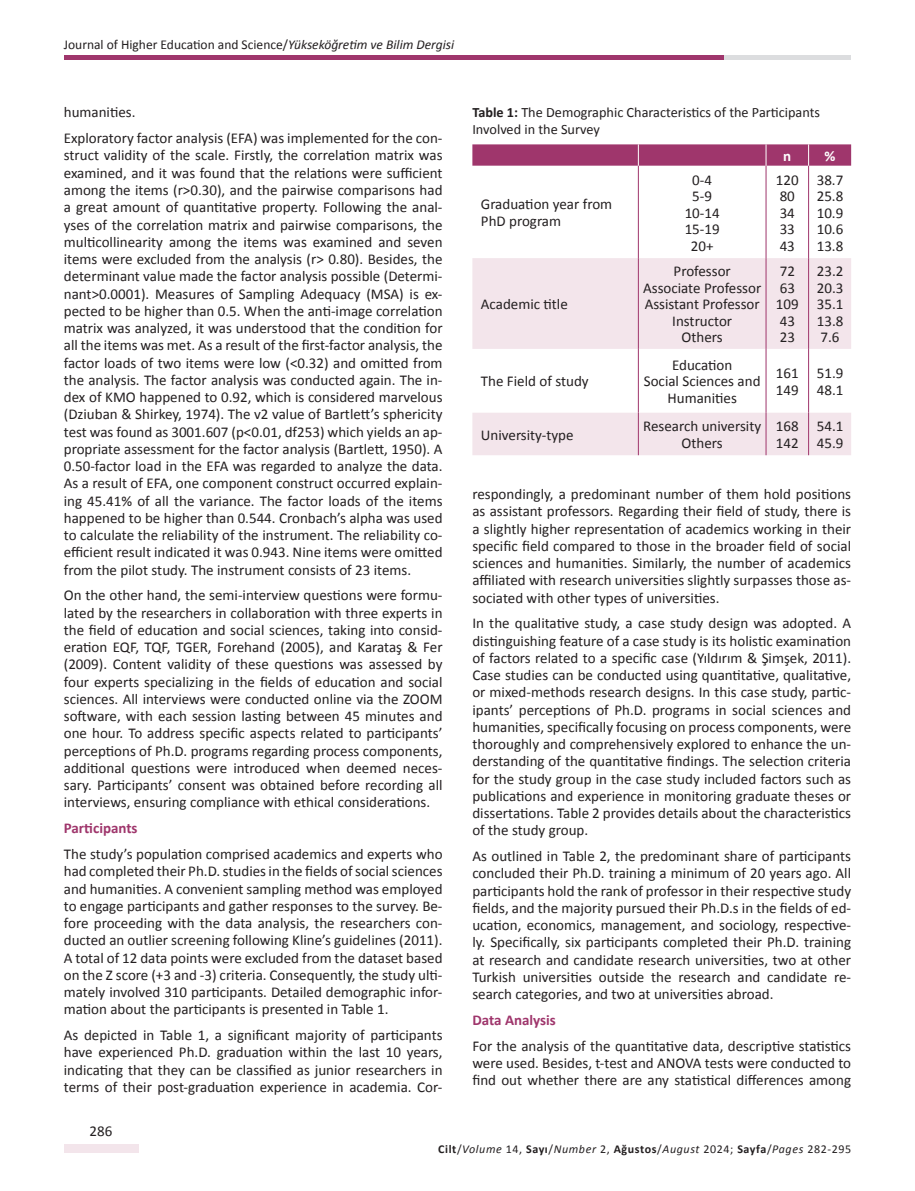
<style>
.page{position:relative;width:915px;height:1191px;background:#fff}
.page>*{position:absolute;margin:0;border:0;box-sizing:border-box;transform-origin:0 0}
.t1{font:15px/17.2px "Calibri";color:#231f20;text-align:justify}
.t2{font:700 15px "Calibri";color:#9f366c}
.t3{font:700 15px "Calibri";color:#fff}
.t4{font:14.25px/17.2px "Calibri";color:#231f20}
.t5{font:13.5px "Calibri";color:#231f20}
.t6{font:italic 12px "Calibri";letter-spacing:.05em;color:#231f20}
.s1{font-style:italic}
.s2{font-weight:700}
.s3{font-weight:700;font-style:normal}
.s4{font-style:normal}
</style>
<div class="page">
<div style="left:64px;top:1144px;width:74px;height:8px;background:#f3e5eb"></div>
<div style="left:719px;top:55px;width:131px;height:5px;background:#dcdddf"></div>
<div style="left:64px;top:55px;width:659px;height:5px;background:#9f366c"></div>
<svg style="left:472px;top:258px;width:378px;height:197px;fill:#f3e5eb"></svg>
<hr style="left:637px;top:166px;width:1px;height:92px;background:#9f366c">
<hr style="left:765px;top:166px;width:1px;height:92px;background:#9f366c">
<hr style="left:807px;top:166px;width:1px;height:92px;background:#9f366c">
<hr style="left:637px;top:258px;width:1px;height:91px;background:#9f366c">
<hr style="left:765px;top:258px;width:1px;height:91px;background:#9f366c">
<hr style="left:807px;top:258px;width:1px;height:91px;background:#9f366c">
<hr style="left:637px;top:349px;width:1px;height:64px;background:#9f366c">
<hr style="left:765px;top:349px;width:1px;height:64px;background:#9f366c">
<hr style="left:807px;top:349px;width:1px;height:64px;background:#9f366c">
<hr style="left:637px;top:413px;width:1px;height:42px;background:#9f366c">
<hr style="left:765px;top:413px;width:1px;height:42px;background:#9f366c">
<hr style="left:807px;top:413px;width:1px;height:42px;background:#9f366c">
<svg style="left:472px;top:144px;width:378px;height:22px;background:#a33f72"></svg>
<p class="t5" style="left:64px;top:37px;width:392px">Journal of Higher Education and Science/<span class="s1">Yükseköğretim ve Bilim Dergisi</span></p>
<p class="t1" style="left:64px;top:99px;width:380px;line-height:25.8px">humanities.<br>Exploratory factor analysis (EFA) was implemented for the con-</p>
<p class="t1" style="left:64px;top:146px;width:380px">struct validity of the scale. Firstly, the correlation matrix was examined, and it was found that the relations were sufficient among the items (r&gt;0.30), and the pairwise comparisons had a great amount of quantitative property. Following the anal&shy;yses of the correlation matrix and pairwise comparisons, the multicollinearity among the items was examined and seven items were excluded from the analysis (r&gt; 0.80). Besides, the determinant value made the factor analysis possible (Determi&shy;nant&gt;0.0001). Measures of Sampling Adequacy (MSA) is ex&shy;pected to be higher than 0.5. When the anti-image correlation matrix was analyzed, it was understood that the condition for all the items was met. As a result of the first-factor analysis, the factor loads of two items were low (&lt;0.32) and omitted from the analysis. The factor analysis was conducted again. The in&shy;dex of KMO happened to 0.92, which is considered marvelous (Dziuban &amp; Shirkey, 1974). The v2 value of Bartlett’s sphericity test was found as 3001.607 (p&lt;0.01, df253) which yields an ap&shy;propriate assessment for the factor analysis (Bartlett, 1950). A 0.50-factor load in the EFA was regarded to analyze the data.<br>As a result of EFA, one component construct occurred explain&shy;ing 45.41% of all the variance. The factor loads of the items happened to be higher than 0.544. Cronbach’s alpha was used to calculate the reliability of the instrument. The reliability co&shy;efficient result indicated it was 0.943. Nine items were omitted from the pilot study. The instrument consists of 23 items.</p>
<p class="t1" style="left:64px;top:586px;width:380px">On the other hand, the semi-interview questions were formu&shy;lated by the researchers in collaboration with three experts in the field of education and social sciences, taking into consid&shy;eration EQF, TQF, TGER, Forehand (2005), and Karataş &amp; Fer (2009). Content validity of these questions was assessed by four experts specializing in the fields of education and social sciences. All interviews were conducted online via the ZOOM software, with each session lasting between 45 minutes and one hour. To address specific aspects related to participants’ perceptions of Ph.D. programs regarding process components, additional questions were introduced when deemed neces&shy;sary. Participants’ consent was obtained before recording all interviews, ensuring compliance with ethical considerations.</p>
<p class="t2" style="left:64px;top:817px;width:75px">Participants</p>
<p class="t1" style="left:64px;top:844px;width:380px">The study’s population comprised academics and experts who had completed their Ph.D. studies in the fields of social sciences and humanities. A convenient sampling method was employed to engage participants and gather responses to the survey. Be&shy;fore proceeding with the data analysis, the researchers con&shy;ducted an outlier screening following Kline’s guidelines (2011).<br>A total of 12 data points were excluded from the dataset based on the Z score (+3 and -3) criteria. Consequently, the study ulti&shy;mately involved 310 participants. Detailed demographic infor&shy;mation about the participants is presented in Table 1.</p>
<p class="t1" style="left:64px;top:1025px;width:380px">As depicted in Table 1, a significant majority of participants have experienced Ph.D. graduation within the last 10 years, indicating that they can be classified as junior researchers in terms of their post-graduation experience in academia. Cor-</p>
<p class="t1" style="left:90px;top:1121px;width:24px">286</p>
<p class="t4" style="left:472px;top:103px;width:349px"><span class="s2">Table 1:</span> The Demographic Characteristics of the Participants<br>Involved in the Survey</p>
<p class="t3" style="left:783px;top:145px;width:10px">n</p>
<p class="t3" style="left:824px;top:145px;width:12px">%</p>
<p class="t1" style="left:480px;top:195px;width:133px;line-height:16.5px">Graduation year from<br>PhD program</p>
<p class="t1" style="left:684px;top:171px;width:37px;line-height:16.5px;text-align:center">0-4<br>5-9<br>10-14<br>15-19<br>20+</p>
<p class="t1" style="left:775px;top:171px;width:24px;line-height:16.5px;text-align:left">120<br>80<br>34<br>33<br>43</p>
<p class="t1" style="left:816px;top:171px;width:28px;line-height:16.5px">38.7<br>25.8<br>10.9<br>10.6<br>13.8</p>
<p class="t1" style="left:480px;top:295px;width:88px">Academic title</p>
<p class="t1" style="left:480px;top:372px;width:109px">The Field of study</p>
<p class="t1" style="left:643px;top:262px;width:120px;line-height:16.5px;text-align:center">Professor<br>Associate Professor<br>Assistant Professor<br>Instructor<br>Others</p>
<p class="t1" style="left:775px;top:262px;width:24px;line-height:16.5px;text-align:left">72<br>63<br>109<br>43<br>23</p>
<p class="t1" style="left:816px;top:262px;width:28px;line-height:16.5px">23.2<br>20.3<br>35.1<br>13.8<br>7.6</p>
<p class="t1" style="left:643px;top:356px;width:118px;line-height:16.5px;text-align:center">Education<br>Social Sciences and<br>Humanities</p>
<p class="t1" style="left:775px;top:364px;width:24px;line-height:16.5px">161<br>149</p>
<p class="t1" style="left:816px;top:364px;width:28px;line-height:16.5px">51.9<br>48.1</p>
<p class="t1" style="left:480px;top:425px;width:94px">University-type</p>
<p class="t1" style="left:643px;top:417px;width:119px;line-height:16.5px;text-align:center">Research university<br>Others</p>
<p class="t1" style="left:775px;top:417px;width:24px;line-height:16.5px">168<br>142</p>
<p class="t1" style="left:816px;top:417px;width:28px;line-height:16.5px">54.1<br>45.9</p>
<p class="t1" style="left:472px;top:484px;width:380px">respondingly, a predominant number of them hold positions as assistant professors. Regarding their field of study, there is a slightly higher representation of academics working in their specific field compared to those in the broader field of social sciences and humanities. Similarly, the number of academics affiliated with research universities slightly surpasses those as&shy;sociated with other types of universities.</p>
<p class="t1" style="left:472px;top:614px;width:380px">In the qualitative study, a case study design was adopted. A distinguishing feature of a case study is its holistic examination of factors related to a specific case (Yıldırım &amp; Şimşek, 2011).<br>Case studies can be conducted using quantitative, qualitative, or mixed-methods research designs. In this case study, partic&shy;ipants’ perceptions of Ph.D. programs in social sciences and humanities, specifically focusing on process components, were thoroughly and comprehensively explored to enhance the un&shy;derstanding of the quantitative findings. The selection criteria for the study group in the case study included factors such as publications and experience in monitoring graduate theses or dissertations. Table 2 provides details about the characteristics of the study group.</p>
<p class="t1" style="left:472px;top:847px;width:380px">As outlined in Table 2, the predominant share of participants concluded their Ph.D. training a minimum of 20 years ago. All participants hold the rank of professor in their respective study fields, and the majority pursued their Ph.D.s in the fields of ed&shy;ucation, economics, management, and sociology, respective&shy;ly. Specifically, six participants completed their Ph.D. training at research and candidate research universities, two at other Turkish universities outside the research and candidate re&shy;search categories, and two at universities abroad.</p>
<p class="t2" style="left:472px;top:1009px;width:85px">Data Analysis</p>
<p class="t1" style="left:472px;top:1036px;width:380px">For the analysis of the quantitative data, descriptive statistics were used. Besides, t-test and ANOVA tests were conducted to find out whether there are any statistical differences among</p>
<p class="t6" style="left:438px;top:1141px;width:414px"><span class="s3">Cilt</span><span class="s4">/</span>Volume <span class="s4">14,</span> <span class="s3">Sayı</span><span class="s4">/</span>Number <span class="s4">2,</span> <span class="s3">Ağustos</span><span class="s4">/</span>August <span class="s4">2024;</span> <span class="s3">Sayfa</span><span class="s4">/</span>Pages <span class="s4">282-295</span></p>
</div>
